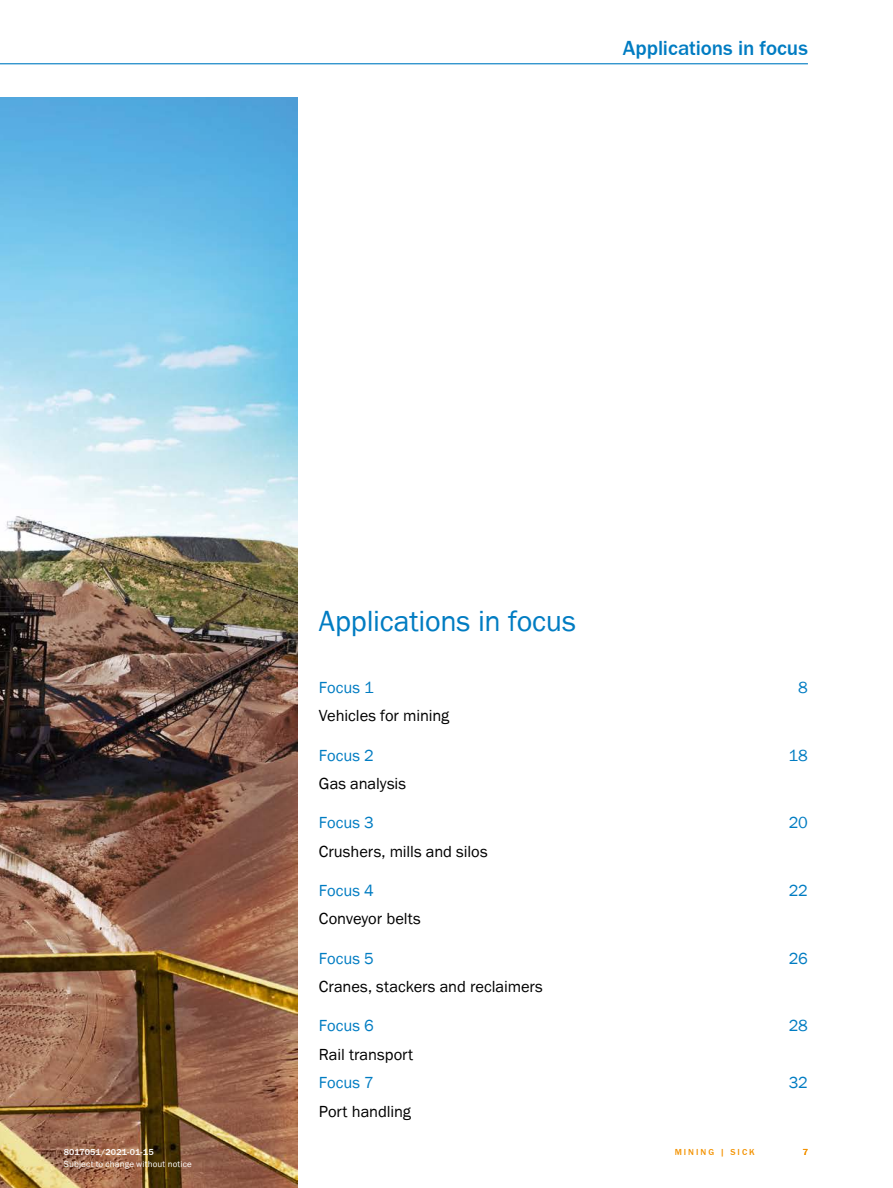
<style>
.page{position:relative;width:893px;height:1188px;background:#fff}
.page>*{position:absolute;margin:0;border:0;box-sizing:border-box;transform-origin:0 0}
.t1{font:30px "SICK Franklin";letter-spacing:-.01em;color:#007cc2}
.t2{font:500 21px "SICK Franklin";letter-spacing:-.005em;color:#007cc2}
.t3{font:16.5px "SICK Franklin";letter-spacing:-.005em;color:#000}
.t4{font:16.5px "SICK Franklin";color:#007cc2}
.t5{font:9px "SICK Franklin";letter-spacing:.02em;color:#fff}
.t6{font:500 9px "SICK Franklin";letter-spacing:.005em;color:#fff}
.t7{font:500 9px "SICK Franklin";letter-spacing:.225em;color:#f39200}
</style>
<div class="page">
<img style="left:0;top:97px;width:298px;height:1091px">
<hr style="left:0;top:63px;width:808px;height:1px;background:#007cc2">
<p class="t2" style="left:623px;top:35px;width:187px">Applications in focus</p>
<p class="t6" style="left:64px;top:1146px;width:91px">8017051/2021-01-15</p>
<p class="t5" style="left:64px;top:1159px;width:130px">Subject to change without notice</p>
<h1 class="t1" style="left:319px;top:603px;width:259px">Applications in focus</h1>
<p class="t4" style="left:319px;top:677px;width:56px">Focus 1</p>
<p class="t4" style="left:798px;top:677px;width:11px">8</p>
<p class="t3" style="left:319px;top:706px;width:132px">Vehicles for mining</p>
<p class="t4" style="left:319px;top:745px;width:56px">Focus 2</p>
<p class="t4" style="left:789px;top:745px;width:21px">18</p>
<p class="t3" style="left:319px;top:773px;width:89px">Gas analysis</p>
<p class="t4" style="left:319px;top:813px;width:56px">Focus 3</p>
<p class="t4" style="left:789px;top:813px;width:21px">20</p>
<p class="t3" style="left:319px;top:841px;width:170px">Crushers, mills and silos</p>
<p class="t4" style="left:319px;top:880px;width:56px">Focus 4</p>
<p class="t4" style="left:789px;top:880px;width:21px">22</p>
<p class="t3" style="left:319px;top:909px;width:103px">Conveyor belts</p>
<p class="t4" style="left:319px;top:948px;width:56px">Focus 5</p>
<p class="t4" style="left:789px;top:948px;width:21px">26</p>
<p class="t3" style="left:319px;top:976px;width:226px">Cranes, stackers and reclaimers</p>
<p class="t4" style="left:319px;top:1016px;width:56px">Focus 6</p>
<p class="t4" style="left:789px;top:1016px;width:21px">28</p>
<p class="t3" style="left:319px;top:1044px;width:96px">Rail transport</p>
<p class="t4" style="left:319px;top:1073px;width:56px">Focus 7</p>
<p class="t4" style="left:789px;top:1073px;width:21px">32</p>
<p class="t3" style="left:319px;top:1101px;width:94px">Port handling</p>
<p class="t7" style="left:675px;top:1146px;width:82px">Mi ni ng | SICK</p>
<p class="t7" style="left:803px;top:1146px;width:7px">7</p>
</div>
